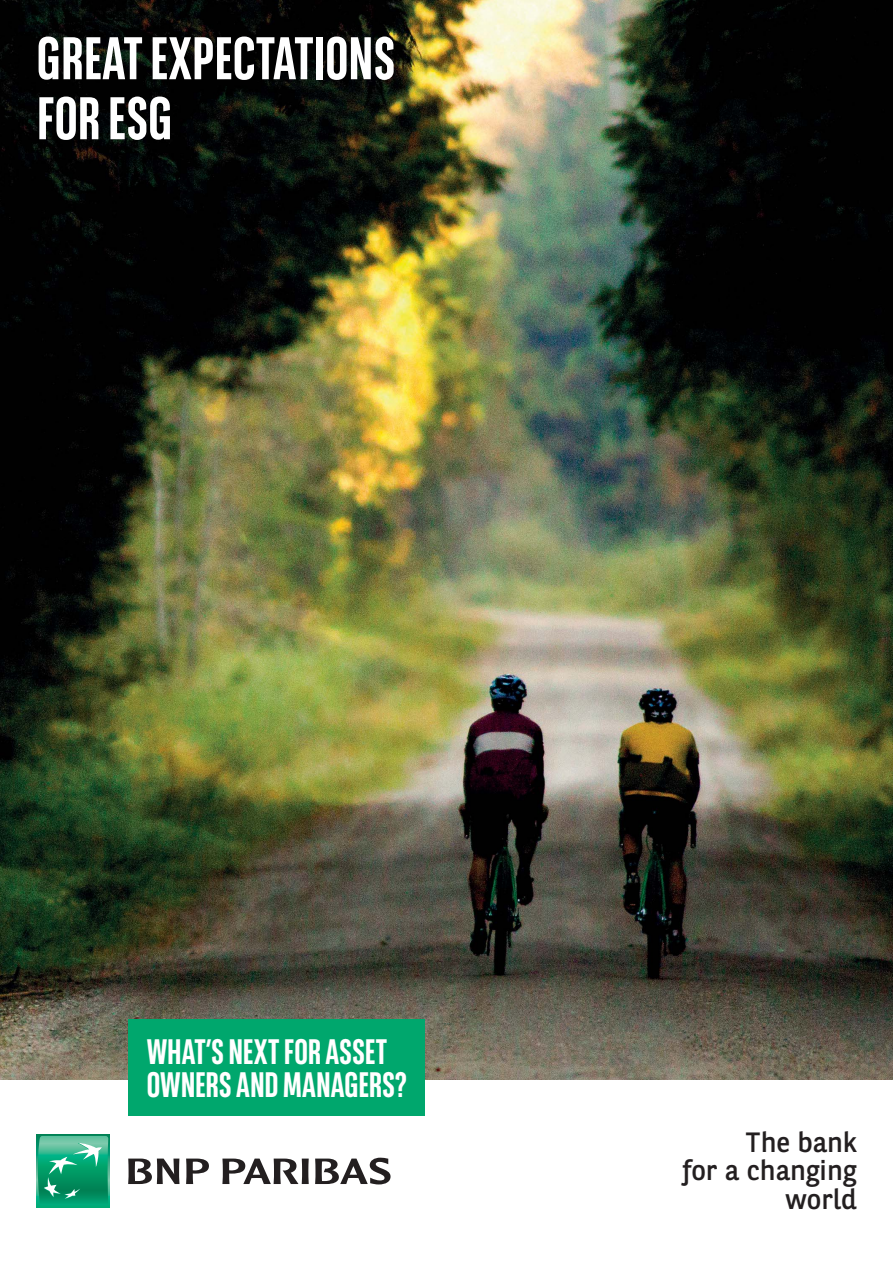
<style>
.page{position:relative;width:893px;height:1263px;background:#fff}
.page>*{position:absolute;margin:0;border:0;box-sizing:border-box;transform-origin:0 0}
.t1{font:700 60px/60px "BNPP Sans Condensed";color:#fff}
.t2{font:700 35.4px/32.5px "BNPP Sans Condensed";color:#fff}
.t3{font:27.9px/28.3px "BNPP Sans";color:#231f20;text-align:right}
</style>
<div class="page">
<img style="left:0;top:0;width:893px;height:1080px">
<div style="left:37px;top:1135px;width:73px;height:73px;background:linear-gradient(to right,#00ab7a,#00ab7a)"></div>
<svg style="left:38px;top:1136px;width:70px;height:69px;background:#2dab82"></svg>
<svg style="left:128px;top:1158px;width:51px;height:26px"></svg>
<svg style="left:186px;top:1158px;width:23px;height:26px"></svg>
<svg style="left:222px;top:1158px;width:87px;height:26px"></svg>
<svg style="left:315px;top:1158px;width:76px;height:26px"></svg>
<div style="left:128px;top:1019px;width:297px;height:97px;background:#00a76d"></div>
<h1 class="t1" style="left:37px;top:31px;width:360px">GREAT EXPECTATIONS<br>FOR ESG</h1>
<h2 class="t2" style="left:147px;top:1037px;width:262px">WHAT’S NEXT FOR ASSET<br>OWNERS AND MANAGERS?</h2>
<p class="t3" style="left:683px;top:1130px;width:176px">The bank<br>for a changing world</p>
</div>
